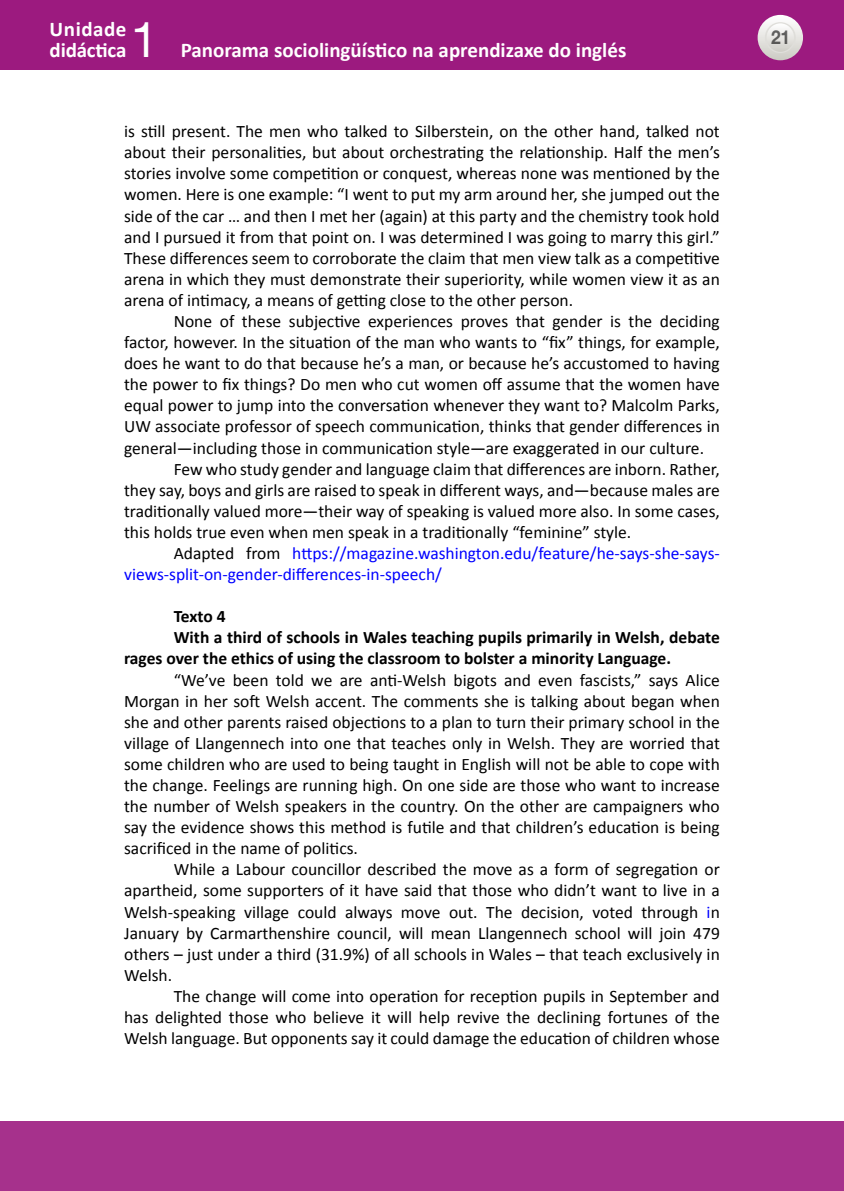
<style>
.page{position:relative;width:844px;height:1191px;background:#fff}
.page>*{position:absolute;margin:0;border:0;box-sizing:border-box;transform-origin:0 0}
.t1{font:49px "Helvetica Neue LT Std";color:#fff}
.t2{font:700 21px/21px "Calibri";color:#fff}
.t3{font:700 19.25px "Helvetica Neue LT Std";color:#000;scale:.9 1}
.TXTO{font:17.5px/21px "Calibri";color:#000;text-align:justify}
.TXTO-2{font:700 17.5px/21px "Calibri";color:#000}
.TXTO-3{font:17.5px/21px "Calibri";color:#00f}
.s1{color:#000}
.s2{color:#00f}
</style>
<div class="page">
<div style="left:0;top:0;width:843px;height:69px;background:#9c1a7f"></div>
<svg style="left:757px;top:15px;width:45px;height:45px"></svg>
<svg style="left:765px;top:23px;width:29px;height:29px"></svg>
<div style="left:764px;top:22px;width:31px;height:31px;border:1px solid #dfdeda;border-radius:50%"></div>
<div style="left:0;top:1121px;width:843px;height:70px;background:#a6318c"></div>
<p class="t2" style="left:50px;top:19px;width:78px">Unidade didáctica</p>
<h1 class="t1" style="left:131px;top:11px;width:29px">1</h1>
<p class="t2" style="left:181px;top:40px;width:447px">Panorama sociolingüístico na aprendizaxe do inglés</p>
<p class="TXTO" style="left:124px;top:121px;width:597px">is still present. The men who talked to Silberstein, on the other hand, talked not about their personalities, but about orchestrating the relationship. Half the men’s stories involve some competition or conquest, whereas none was mentioned by the women. Here is one example: “I went to put my arm around her, she jumped out the side of the car … and then I met her (again) at this party and the chemistry took hold and I pursued it from that point on. I was determined I was going to marry this girl.” These differences seem to corroborate the claim that men view talk as a competitive arena in which they must demonstrate their superiority, while women view it as an arena of intimacy, a means of getting close to the other person.</p>
<p class="TXTO" style="left:124px;top:311px;width:597px;text-indent:50px">None of these subjective experiences proves that gender is the deciding factor, however. In the situation of the man who wants to “fix” things, for example, does he want to do that because he’s a man, or because he’s accustomed to having the power to fix things? Do men who cut women off assume that the women have equal power to jump into the conversation whenever they want to? Malcolm Parks, UW associate professor of speech communication, thinks that gender differences in general—including those in communication style—are exaggerated in our culture.</p>
<p class="TXTO" style="left:124px;top:458px;width:597px;text-indent:50px">Few who study gender and language claim that differences are inborn. Rather, they say, boys and girls are raised to speak in different ways, and—because males are traditionally valued more—their way of speaking is valued more also. In some cases, this holds true even when men speak in a traditionally “feminine” style.</p>
<p class="TXTO-3" style="left:124px;top:543px;width:597px;text-indent:50px"><span class="s1">Adapted from</span> https://magazine.washington.edu/feature/he-says-she-says&shy;views-split-on-gender-differences-in-speech/</p>
<p class="TXTO-2" style="left:174px;top:606px;width:53px">Texto 4</p>
<p class="TXTO-2" style="left:124px;top:627px;width:597px;text-indent:50px">With a third of schools in Wales teaching pupils primarily in Welsh, debate rages over the ethics of using the classroom to bolster a minority Language.</p>
<p class="TXTO" style="left:124px;top:669px;width:597px;text-indent:50px">“We’ve been told we are anti-Welsh bigots and even fascists,” says Alice Morgan in her soft Welsh accent. The comments she is talking about began when she and other parents raised objections to a plan to turn their primary school in the village of Llangennech into one that teaches only in Welsh. They are worried that some children who are used to being taught in English will not be able to cope with the change. Feelings are running high. On one side are those who want to increase the number of Welsh speakers in the country. On the other are campaigners who say the evidence shows this method is futile and that children’s education is being sacrificed in the name of politics.</p>
<p class="TXTO" style="left:124px;top:859px;width:597px;text-indent:50px">While a Labour councillor described the move as a form of segregation or apartheid, some supporters of it have said that those who didn’t want to live in a Welsh-speaking village could always move out. The decision, voted through <span class="s2">i</span>n January by Carmarthenshire council, will mean Llangennech school will join 479 others – just under a third (31.9%) of all schools in Wales – that teach exclusively in Welsh.</p>
<p class="TXTO" style="left:124px;top:985px;width:597px;text-indent:50px">The change will come into operation for reception pupils in September and has delighted those who believe it will help revive the declining fortunes of the Welsh language. But opponents say it could damage the education of children whose</p>
<p class="t3" style="left:770px;top:26px;width:23px">21</p>
</div>
